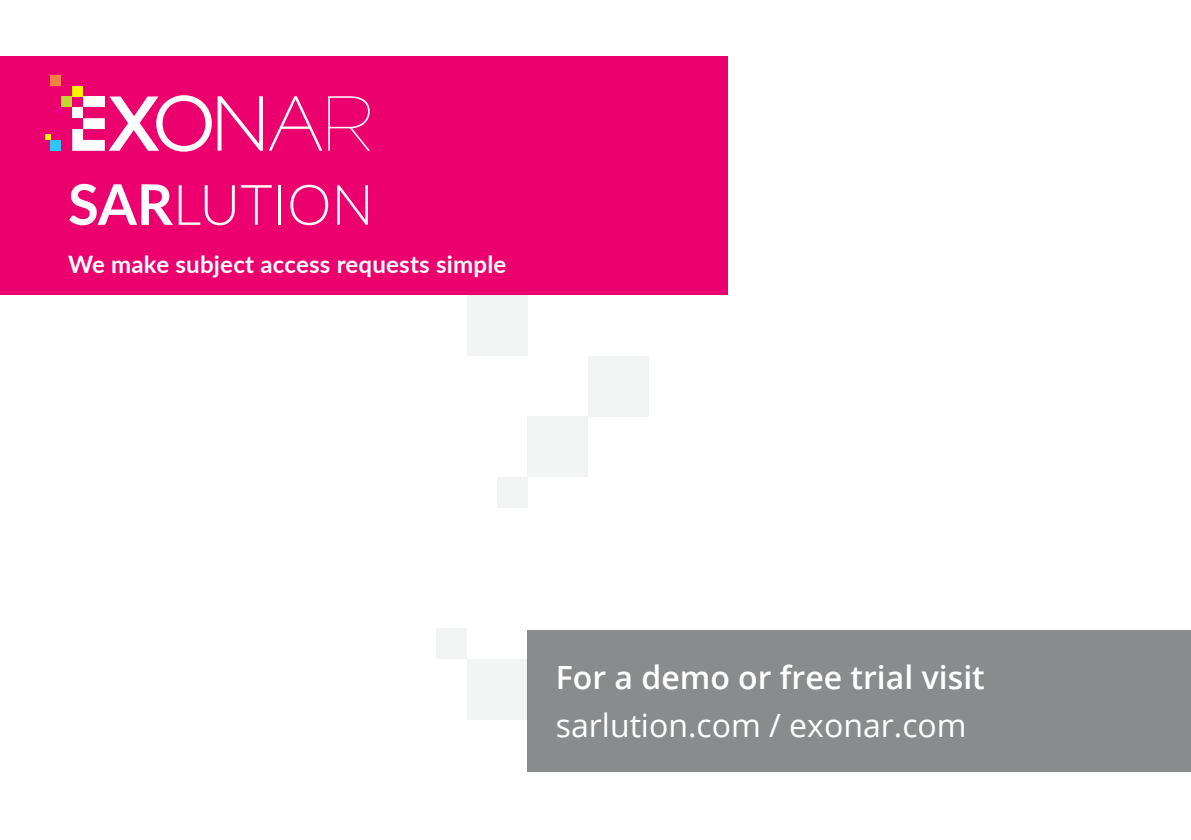
<style>
.page{position:relative;width:1191px;height:840px;background:#fff}
.page>*{position:absolute;margin:0;border:0;box-sizing:border-box;transform-origin:0 0}
.t1{font:300 56px "Lato";color:#fff}
.t2{font:600 32px "Open Sans";color:#fff}
.t3{font:32px "Open Sans";color:#fff}
.t4{font:700 24px "Lato";letter-spacing:.01em;color:#fff}
.s1{font-weight:700}
</style>
<div class="page">
<div style="left:437px;top:628px;width:30px;height:30px;background:#f2f3f3"></div>
<div style="left:467px;top:658px;width:60px;height:61px;background:#f2f3f3"></div>
<div style="left:497px;top:477px;width:30px;height:30px;background:#f2f3f3"></div>
<div style="left:467px;top:295px;width:60px;height:60px;background:#f2f3f3"></div>
<div style="left:588px;top:355px;width:61px;height:61px;background:#f2f3f3"></div>
<div style="left:527px;top:416px;width:61px;height:61px;background:#f2f3f3"></div>
<div style="left:527px;top:629px;width:664px;height:142px;background:#8a8b8d"></div>
<div style="left:0;top:57px;width:727px;height:238px;background:#eb006e"></div>
<svg style="left:45px;top:134px;width:5px;height:6px"></svg>
<div style="left:50px;top:140px;width:11px;height:11px;background:#31c5f4"></div>
<svg style="left:56px;top:107px;width:5px;height:6px"></svg>
<div style="left:50px;top:75px;width:11px;height:11px;background:#f58145"></div>
<div style="left:72px;top:86px;width:11px;height:10px;background:#fff200"></div>
<div style="left:61px;top:96px;width:11px;height:11px;background:#c1d72f"></div>
<svg style="left:72px;top:95px;width:140px;height:57px"></svg>
<svg style="left:218px;top:96px;width:45px;height:55px"></svg>
<svg style="left:328px;top:96px;width:42px;height:55px"></svg>
<svg style="left:269px;top:96px;width:53px;height:55px"></svg>
<h1 class="t1" style="left:68px;top:166px;width:307px"><span class="s1">SAR</span>LUTION</h1>
<p class="t4" style="left:68px;top:246px;width:440px">We make subject access requests simple</p>
<h2 class="t2" style="left:556px;top:655px;width:430px">For a demo or free trial visit</h2>
<h2 class="t3" style="left:556px;top:703px;width:412px">sarlution.com / exonar.com</h2>
</div>
